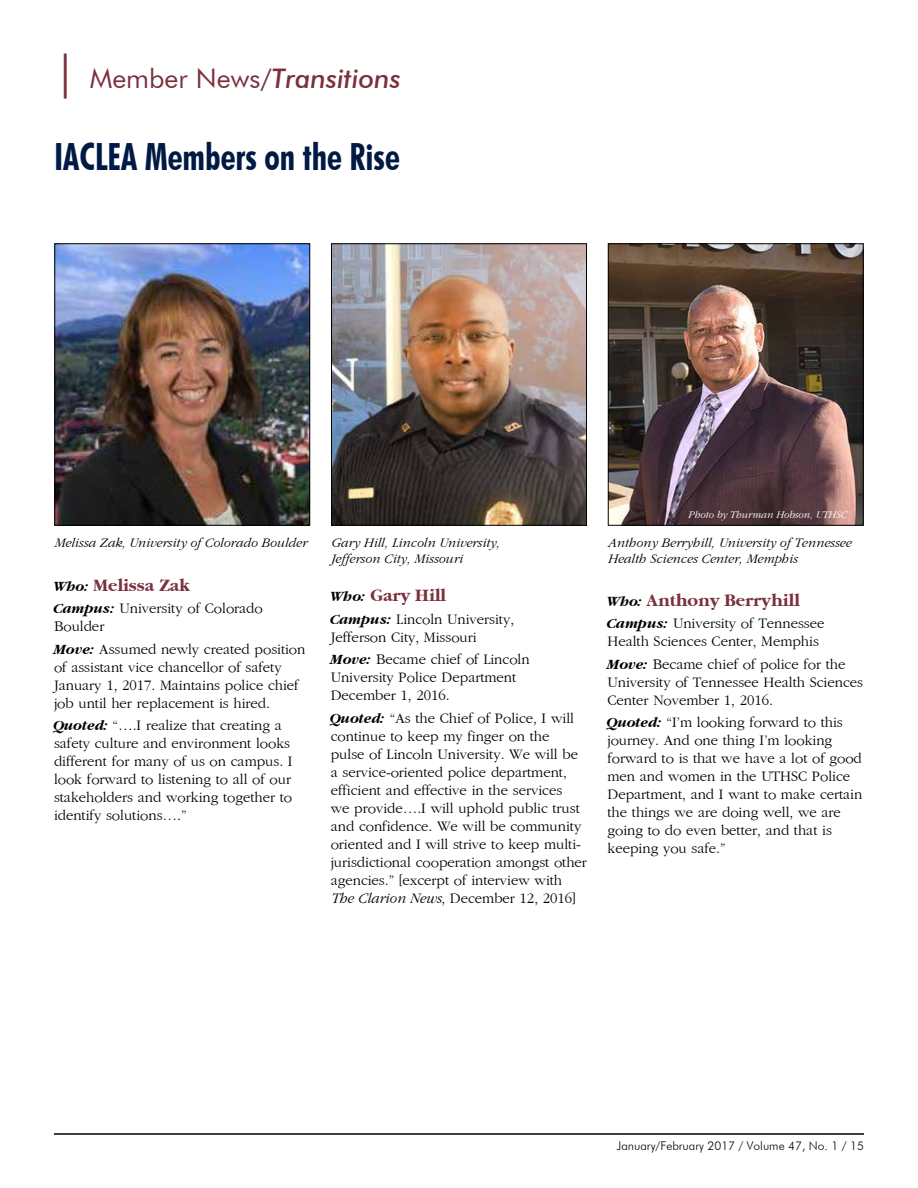
<style>
.page{position:relative;width:918px;height:1188px;background:#fff}
.page>*{position:absolute;margin:0;border:0;box-sizing:border-box;transform-origin:0 0}
.t1{font:700 condensed 37.5px "Futura BT";color:#001a45;scale:.92 1}
.t2{font:27px "Futura BT";color:#7b303e}
.t3{font:700 18px "Gatineau";color:#7b303e}
.t4{font:15px/18px "Gatineau Plain";color:#000}
.t5{font:italic 13.5px/16.2px "Gatineau";color:#000}
.t6{font:300 12px "Futura BT";color:#000}
.t7{font:italic 10.5px "Gatineau";color:#fff}
.s1{font-size:45px}
.s2{font-weight:500;font-style:italic}
.s3{font-style:italic;font-size:15px;color:#000}
.s4{font-family:"Gatineau";font-weight:700;font-style:italic}
.s5{font-family:"Gatineau";font-style:italic}
</style>
<div class="page">
<hr style="left:54px;top:1133px;width:810px;height:2px;background:#000">
<img style="left:56px;top:245px;width:252px;height:279px">
<div style="left:54px;top:243px;width:256px;height:283px;border:1px solid #000"></div>
<img style="left:333px;top:245px;width:252px;height:279px">
<div style="left:331px;top:243px;width:256px;height:283px;border:1px solid #000"></div>
<img style="left:610px;top:245px;width:252px;height:279px">
<div style="left:608px;top:243px;width:256px;height:283px;border:1px solid #000"></div>
<h2 class="t2" style="left:54px;top:62px;width:348px"><span class="s1">|</span> Member News/<span class="s2">Transitions</span></h2>
<h1 class="t1" style="left:54px;top:134px;width:377px">IACLEA Members on the Rise</h1>
<p class="t5" style="left:54px;top:535px;width:254px">Melissa Zak, University of Colorado Boulder</p>
<p class="t3" style="left:54px;top:576px;width:137px"><span class="s3">Who:</span> Melissa Zak</p>
<p class="t4" style="left:54px;top:600px;width:210px"><span class="s4">Campus:</span> University of Colorado<br>Boulder</p>
<p class="t4" style="left:54px;top:640px;width:253px"><span class="s4">Move:</span> Assumed newly created position of assistant vice chancellor of safety January 1, 2017. Maintains police chief job until her replacement is hired.</p>
<p class="t4" style="left:54px;top:717px;width:240px"><span class="s4">Quoted:</span> “….I realize that creating a safety culture and environment looks different for many of us on campus. I look forward to listening to all of our stakeholders and working together to identify solutions….”</p>
<p class="t5" style="left:331px;top:535px;width:170px">Gary Hill, Lincoln University,<br>Jefferson City, Missouri</p>
<p class="t3" style="left:331px;top:586px;width:117px"><span class="s3">Who:</span> Gary Hill</p>
<p class="t4" style="left:331px;top:611px;width:185px"><span class="s4">Campus:</span> Lincoln University,<br>Jefferson City, Missouri</p>
<p class="t4" style="left:331px;top:651px;width:200px"><span class="s4">Move:</span> Became chief of Lincoln<br>University Police Department<br>December 1, 2016.</p>
<p class="t4" style="left:331px;top:710px;width:258px"><span class="s4">Quoted:</span> “As the Chief of Police, I will continue to keep my finger on the pulse of Lincoln University. We will be a service-oriented police department, efficient and effective in the services<br>we provide….I will uphold public trust and confidence. We will be community oriented and I will strive to keep multi&shy;jurisdictional cooperation amongst other agencies.” [excerpt of interview with <span class="s5">The Clarion News</span>, December 12, 2016]</p>
<p class="t7" style="left:688px;top:509px;width:160px">Photo by Thurman Hobson, UTHSC</p>
<p class="t5" style="left:608px;top:535px;width:245px">Anthony Berryhill, University of Tennessee<br>Health Sciences Center, Memphis</p>
<p class="t3" style="left:608px;top:591px;width:194px"><span class="s3">Who:</span> Anthony Berryhill</p>
<p class="t4" style="left:608px;top:615px;width:219px"><span class="s4">Campus:</span> University of Tennessee<br>Health Sciences Center, Memphis</p>
<p class="t4" style="left:608px;top:655px;width:257px"><span class="s4">Move:</span> Became chief of police for the<br>University of Tennessee Health Sciences<br>Center November 1, 2016.</p>
<p class="t4" style="left:608px;top:714px;width:256px"><span class="s4">Quoted:</span> “I’m looking forward to this journey. And one thing I’m looking forward to is that we have a lot of good men and women in the UTHSC Police Department, and I want to make certain the things we are doing well, we are going to do even better, and that is keeping you safe.”</p>
<p class="t6" style="left:617px;top:1138px;width:249px">January/February 2017 / Volume 47, No. 1 / 15</p>
</div>
